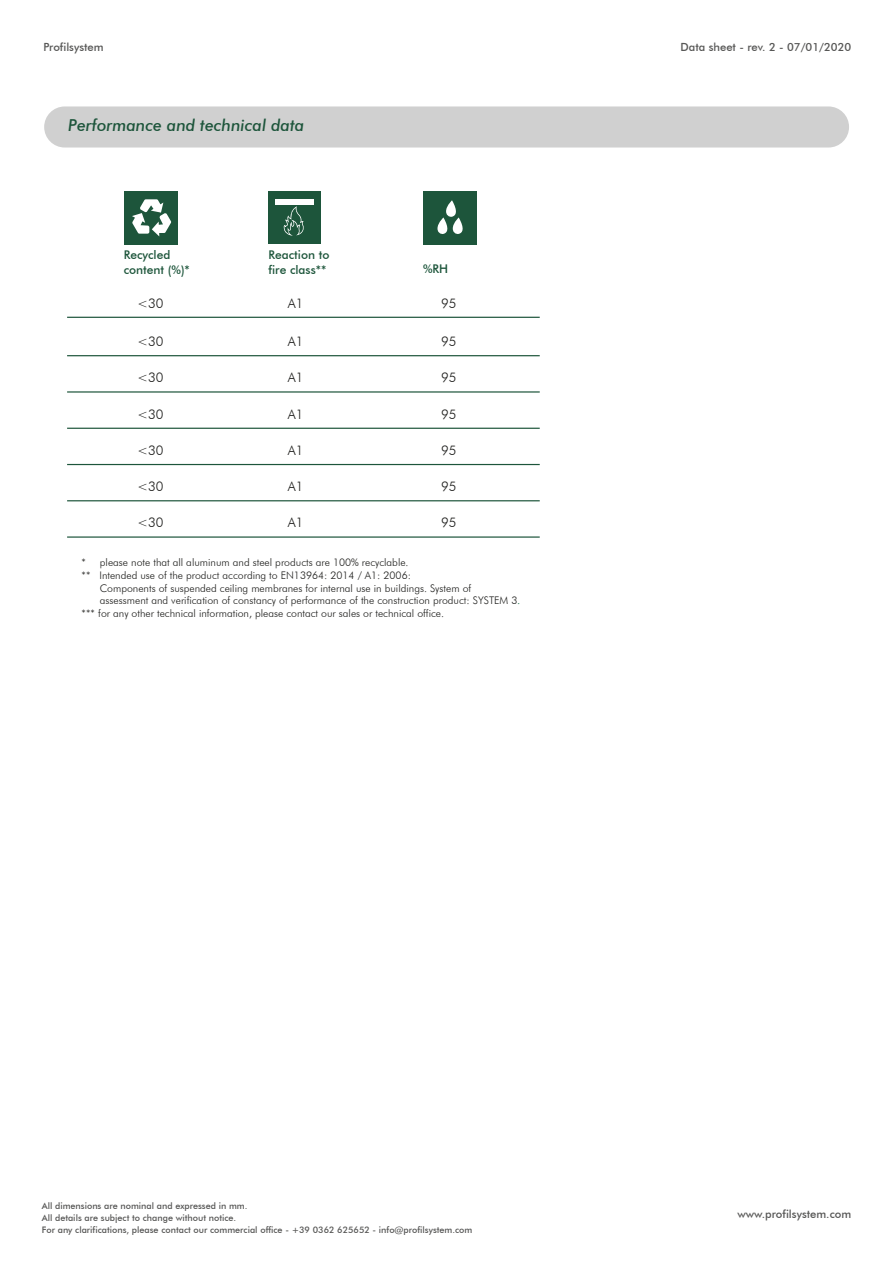
<style>
.page{position:relative;width:893px;height:1263px;background:#fff}
.page>*{position:absolute;margin:0;border:0;box-sizing:border-box;transform-origin:0 0}
.t1{font:italic 500 16.5px "Futura BT";color:#1d553b}
.t2{font:300 13.35px "Futura BT";color:#1d1d1b}
.t3{font:500 12px/14.4px "Futura BT";color:#1d553b}
.t4{font:500 11.25px "Futura BT";color:#575756}
.t5{font:300 10.5px "Futura BT";color:#1d1d1b}
.t6{font:500 9px/12px "Futura BT";color:#575756}
.s1{font-family:"Euphemia UCAS";font-weight:400;font-style:italic;color:#207a4f}
</style>
<div class="page">
<div style="left:44px;top:106px;width:805px;height:42px;background:#d0d0d0;border-radius:21px"></div>
<div style="left:124px;top:191px;width:53px;height:54px;background:#1d553b"></div>
<svg style="left:132px;top:199px;width:39px;height:37px"></svg>
<div style="left:268px;top:191px;width:53px;height:52px;background:#1d553b"></div>
<div style="left:276px;top:199px;width:38px;height:6px;background:#fff"></div>
<svg style="left:283px;top:206px;width:21px;height:30px"></svg>
<div style="left:423px;top:191px;width:54px;height:54px;background:#1d553b"></div>
<svg style="left:437px;top:200px;width:26px;height:34px"></svg>
<hr style="left:67px;top:317px;width:473px;height:1px;background:#1d553b">
<hr style="left:67px;top:355px;width:473px;height:1px;background:#1d553b">
<hr style="left:67px;top:391px;width:473px;height:2px;background:#1d553b">
<hr style="left:67px;top:428px;width:473px;height:1px;background:#1d553b">
<hr style="left:67px;top:464px;width:473px;height:1px;background:#1d553b">
<hr style="left:67px;top:500px;width:473px;height:1px;background:#1d553b">
<hr style="left:67px;top:536px;width:473px;height:2px;background:#1d553b">
<p class="t4" style="left:43px;top:40px;width:62px">Profilsystem</p>
<p class="t4" style="left:680px;top:40px;width:172px">Data sheet - rev. 2 - 07/01/2020</p>
<h1 class="t1" style="left:68px;top:115px;width:238px">Performance and technical data</h1>
<p class="t3" style="left:124px;top:248px;width:68px">Recycled content (%)*</p>
<p class="t3" style="left:268px;top:248px;width:63px">Reaction to fire class**</p>
<p class="t3" style="left:423px;top:261px;width:27px">%RH</p>
<p class="t2" style="left:137px;top:295px;width:28px">&lt;30</p>
<p class="t2" style="left:288px;top:295px;width:17px">A1</p>
<p class="t2" style="left:441px;top:295px;width:17px">95</p>
<p class="t2" style="left:441px;top:333px;width:17px">95</p>
<p class="t2" style="left:441px;top:369px;width:17px">95</p>
<p class="t2" style="left:441px;top:406px;width:17px">95</p>
<p class="t2" style="left:441px;top:442px;width:17px">95</p>
<p class="t2" style="left:441px;top:478px;width:17px">95</p>
<p class="t2" style="left:441px;top:514px;width:17px">95</p>
<p class="t2" style="left:288px;top:333px;width:17px">A1</p>
<p class="t2" style="left:288px;top:369px;width:17px">A1</p>
<p class="t2" style="left:288px;top:406px;width:17px">A1</p>
<p class="t2" style="left:288px;top:442px;width:17px">A1</p>
<p class="t2" style="left:288px;top:478px;width:17px">A1</p>
<p class="t2" style="left:288px;top:514px;width:17px">A1</p>
<p class="t2" style="left:137px;top:333px;width:28px">&lt;30</p>
<p class="t2" style="left:137px;top:369px;width:28px">&lt;30</p>
<p class="t2" style="left:137px;top:406px;width:28px">&lt;30</p>
<p class="t2" style="left:137px;top:442px;width:28px">&lt;30</p>
<p class="t2" style="left:137px;top:478px;width:28px">&lt;30</p>
<p class="t2" style="left:137px;top:514px;width:28px">&lt;30</p>
<p class="t5" style="left:82px;top:556px;width:329px">* please note that all aluminum and steel products are 100% recyclable.</p>
<p class="t5" style="left:82px;top:569px;width:331px">** Intended use of the product according to EN13964: 2014 / A1: 2006:</p>
<p class="t5" style="left:100px;top:581px;width:373px">Components of suspended ceiling membranes for internal use in buildings. System of</p>
<p class="t5" style="left:100px;top:594px;width:421px">assessment and verification of constancy of performance of the construction product: SYSTEM 3<span class="s1">.</span></p>
<p class="t5" style="left:82px;top:607px;width:364px">*** for any other technical information, please contact our sales or technical office.</p>
<p class="t6" style="left:42px;top:1199px;width:432px">All dimensions are nominal and expressed in mm.<br>All details are subject to change without notice.<br>For any clarifications, please contact our commercial office - +39 0362 625652 - info@profilsystem.com</p>
<p class="t4" style="left:737px;top:1207px;width:115px">www.profilsystem.com</p>
</div>
